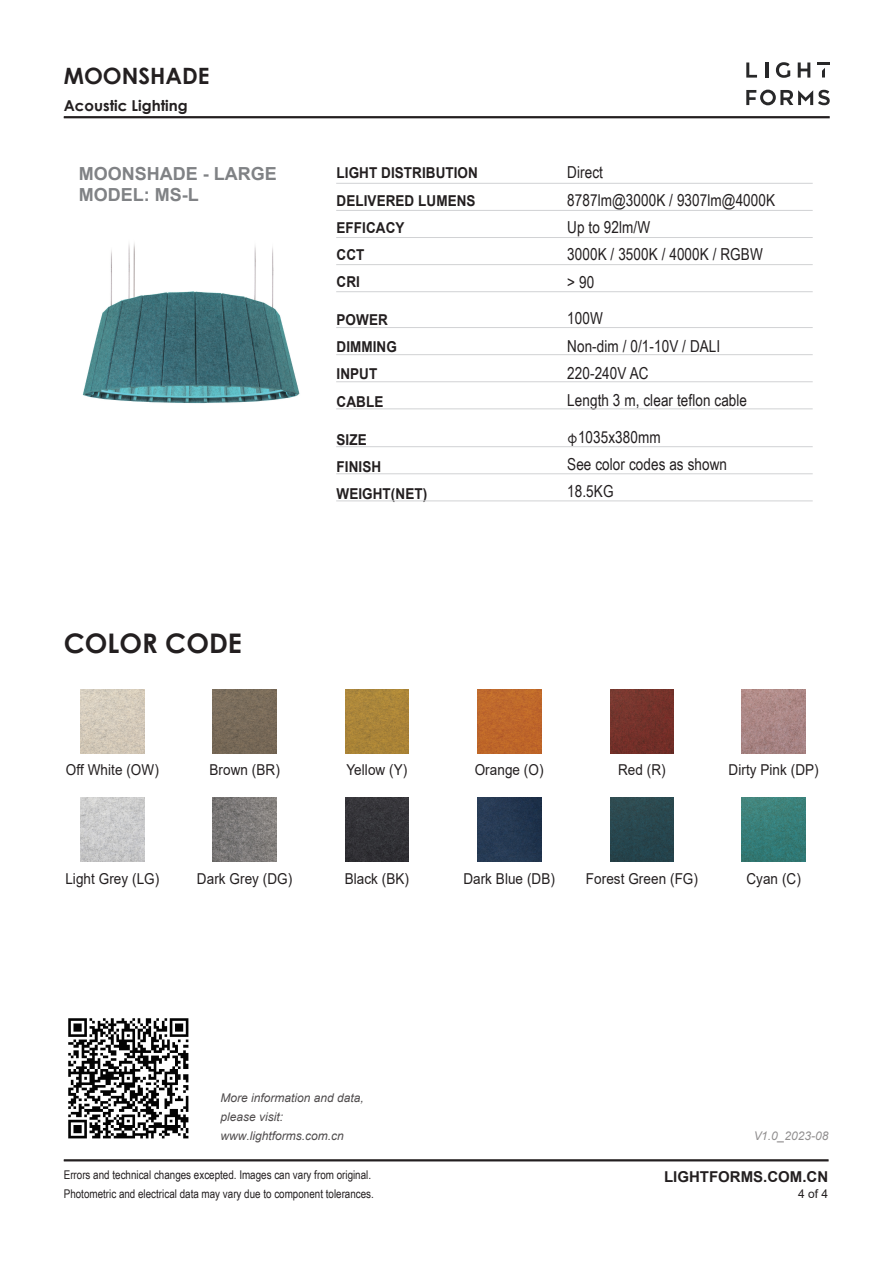
<style>
.page{position:relative;width:893px;height:1263px;background:#fff}
.page>*{position:absolute;margin:0;border:0;box-sizing:border-box;transform-origin:0 0}
.t1{font:700 27px "Century Gothic";color:#231f20}
.t2{font:700 22.5px "Century Gothic";color:#231f20}
.t3{font:700 18px/21.6px "Arial";color:#808285}
.t4{font:16.5px/27.3px "Arial Narrow";letter-spacing:.005em;color:#231f20}
.t5{font:15px "Arial";letter-spacing:.005em;color:#231f20;scale:.9 1}
.t6{font:700 15px/27.2px "Arial";letter-spacing:.005em;color:#231f20;scale:.9 1}
.t7{font:700 15px "Arial";letter-spacing:.005em;color:#231f20}
.t8{font:700 15px "Century Gothic";color:#231f20}
.t9{font:12px/18.9px "Arial Narrow";color:#231f20}
.t10{font:italic 12px/18.9px "Arial";color:#231f20}
.t11{font:12px "Arial";color:#231f20}
.s1{font-family:"ISOCPEUR"}
</style>
<div class="page">
<hr style="left:64px;top:1159px;width:765px;height:2px;background:#231f20">
<hr style="left:64px;top:116px;width:766px;height:2px;background:#231f20">
<svg style="left:746px;top:62px;width:11px;height:16px"></svg>
<hr style="left:765px;top:62px;width:3px;height:16px;background:#282829">
<svg style="left:776px;top:62px;width:14px;height:16px"></svg>
<svg style="left:798px;top:62px;width:12px;height:16px"></svg>
<svg style="left:817px;top:62px;width:13px;height:16px"></svg>
<svg style="left:746px;top:90px;width:84px;height:15px"></svg>
<hr style="left:336px;top:183px;width:477px;height:1px;background:#d1d2d4">
<hr style="left:336px;top:237px;width:477px;height:1px;background:#d1d2d4">
<hr style="left:336px;top:264px;width:477px;height:1px;background:#d1d2d4">
<hr style="left:336px;top:210px;width:477px;height:1px;background:#d1d2d4">
<hr style="left:336px;top:291px;width:477px;height:1px;background:#d1d2d4">
<hr style="left:336px;top:327px;width:477px;height:1px;background:#d1d2d4">
<hr style="left:336px;top:381px;width:477px;height:1px;background:#d1d2d4">
<hr style="left:336px;top:409px;width:477px;height:1px;background:#d1d2d4">
<hr style="left:336px;top:354px;width:477px;height:1px;background:#d1d2d4">
<hr style="left:336px;top:446px;width:477px;height:1px;background:#d1d2d4">
<hr style="left:336px;top:501px;width:477px;height:1px;background:#d1d2d4">
<hr style="left:336px;top:473px;width:477px;height:1px;background:#d1d2d4">
<img style="left:82px;top:243px;width:218px;height:161px">
<img style="left:68px;top:1018px;width:121px;height:121px">
<img style="left:742px;top:798px;width:64px;height:64px">
<img style="left:610px;top:798px;width:64px;height:64px">
<img style="left:477px;top:798px;width:64px;height:64px">
<img style="left:345px;top:798px;width:64px;height:64px">
<img style="left:213px;top:798px;width:64px;height:64px">
<img style="left:81px;top:798px;width:63px;height:64px">
<img style="left:610px;top:689px;width:64px;height:64px">
<img style="left:477px;top:689px;width:64px;height:64px">
<img style="left:345px;top:689px;width:64px;height:64px">
<img style="left:213px;top:689px;width:64px;height:64px">
<img style="left:81px;top:689px;width:63px;height:64px">
<img style="left:742px;top:689px;width:64px;height:64px">
<h2 class="t2" style="left:64px;top:59px;width:147px">MOONSHADE</h2>
<p class="t8" style="left:64px;top:94px;width:125px">Acoustic Lighting</p>
<p class="t3" style="left:79px;top:163px;width:200px">MOONSHADE - LARGE<br>MODEL: MS-L</p>
<p class="t4" style="left:567px;top:158px;width:209px">Direct<br>8787lm@3000K / 9307lm@4000K<br>Up to 92lm/W<br>3000K / 3500K / 4000K / RGBW<br>&gt; 90</p>
<p class="t4" style="left:567px;top:304px;width:181px">100W<br>Non-dim / 0/1-10V / DALI<br>220-240V AC<br>Length 3 m, clear teflon cable</p>
<p class="t4" style="left:567px;top:423px;width:161px"><span class="s1">φ</span>1035x380mm<br>See color codes as shown<br>18.5KG</p>
<p class="t6" style="left:337px;top:160px;width:159px">LIGHT DISTRIBUTION<br>DELIVERED LUMENS<br>EFFICACY<br>CCT<br>CRI</p>
<p class="t6" style="left:337px;top:306px;width:69px">POWER<br>DIMMING<br>INPUT<br>CABLE</p>
<p class="t6" style="left:337px;top:426px;width:102px">SIZE<br>FINISH<br>WEIGHT(NET)</p>
<h1 class="t1" style="left:64px;top:622px;width:180px">COLOR CODE</h1>
<p class="t5" style="left:66px;top:760px;width:105px">Off White (OW)</p>
<p class="t5" style="left:209px;top:760px;width:80px">Brown (BR)</p>
<p class="t5" style="left:346px;top:760px;width:69px">Yellow (Y)</p>
<p class="t5" style="left:475px;top:760px;width:78px">Orange (O)</p>
<p class="t5" style="left:618px;top:760px;width:54px">Red (R)</p>
<p class="t5" style="left:729px;top:760px;width:102px">Dirty Pink (DP)</p>
<p class="t5" style="left:65px;top:868px;width:106px">Light Grey (LG)</p>
<p class="t5" style="left:197px;top:868px;width:107px">Dark Grey (DG)</p>
<p class="t5" style="left:345px;top:868px;width:73px">Black (BK)</p>
<p class="t5" style="left:463px;top:868px;width:103px">Dark Blue (DB)</p>
<p class="t5" style="left:586px;top:868px;width:126px">Forest Green (FG)</p>
<p class="t5" style="left:746px;top:868px;width:62px">Cyan (C)</p>
<p class="t10" style="left:220px;top:1088px;width:145px">More information and data, please visit: www.lightforms.com.cn</p>
<p class="t9" style="left:64px;top:1165px;width:312px">Errors and technical changes excepted. Images can vary from original.<br>Photometric and electrical data may vary due to component tolerances.</p>
<p class="t10" style="left:753px;top:1126px;width:77px">V1.0_2023-08</p>
<p class="t7" style="left:664px;top:1166px;width:166px">LIGHTFORMS.COM.CN</p>
<p class="t11" style="left:798px;top:1185px;width:32px">4 of 4</p>
</div>
